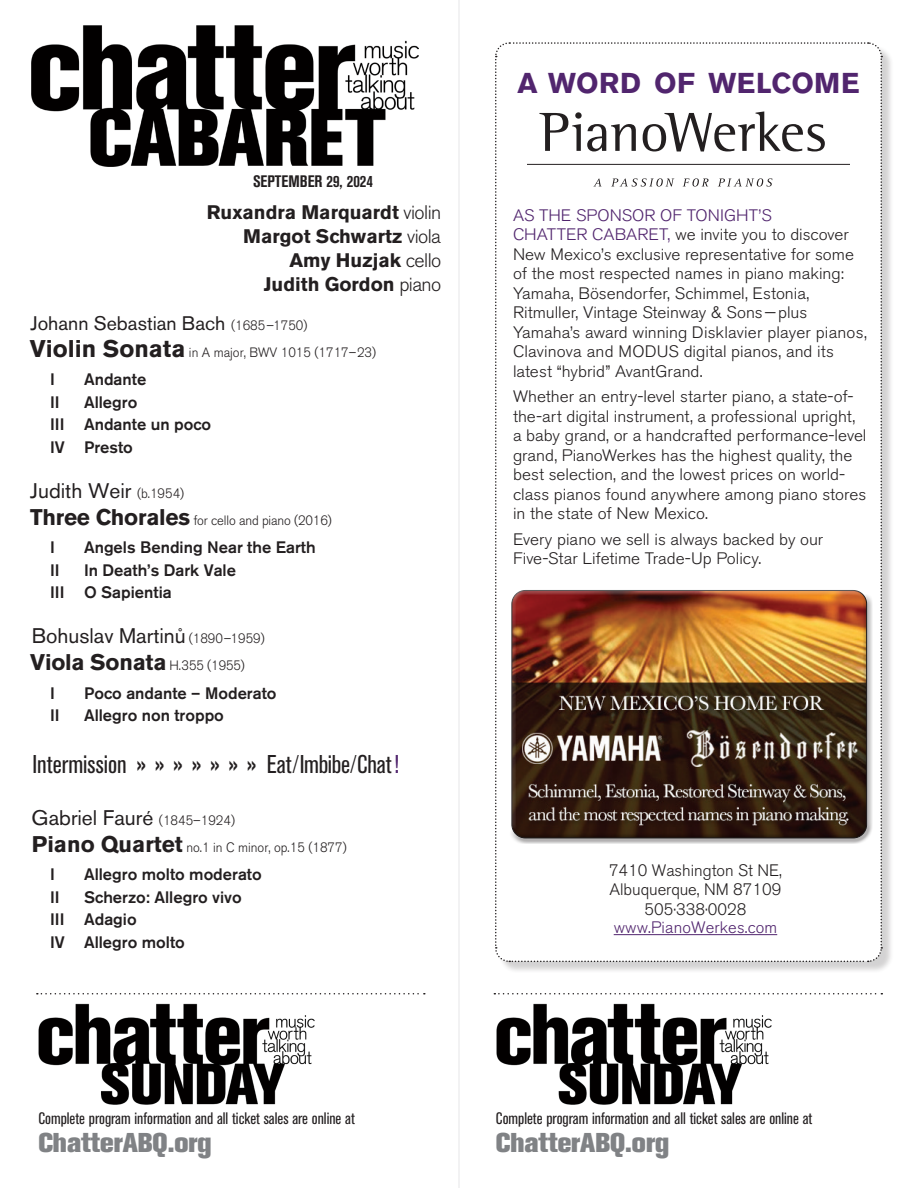
<style>
.page{position:relative;width:918px;height:1188px;background:#fff}
.page>*{position:absolute;margin:0;border:0;box-sizing:border-box;transform-origin:0 0}
.t1{font:700 28.5px "Akzidenz Grotesk BE";letter-spacing:.015em;color:#51256e}
.t2{font:800 27px "Akzidenz Grotesk BE";color:#808285}
.Movements{font:condensed 25.5px "Akzidenz Grotesk BE";letter-spacing:-.005em;color:#231f20}
.t3{font:700 22.5px "Akzidenz Grotesk BE";letter-spacing:-.01em;color:#231f20}
.t4{font:21px "Akzidenz Grotesk BE";color:#231f20}
.Players{font:700 19.5px "Akzidenz Grotesk BE";color:#231f20}
.t5{font:19.5px "Akzidenz Grotesk BE";color:#231f20}
.t6{font:300 16.5px/19.5px "Akzidenz Grotesk BE";color:#231f20;scale:1.04 1}
.Movements-2{font:500 16.5px "Akzidenz Grotesk BE";color:#231f20}
.t7{font:condensed 16.5px "Akzidenz Grotesk BE";color:#231f20}
.t8{font:300 16.5px/19.5px "Akzidenz Grotesk BE";color:#231f20}
.t9{font:300 16.5px "Akzidenz Grotesk BE";letter-spacing:.01em;color:#51256e}
.t10{font:700 condensed 16.5px "Akzidenz Grotesk BE";color:#231f20}
.t11{font:300 13.5px "Akzidenz Grotesk BE";color:#231f20;scale:.96 1}
.s1{font-weight:300}
.s2{font-weight:300;font-size:13.5px}
.s3{font-weight:700;font-size:24px}
.s4{font-weight:700;font-size:22.5px}
.s5{color:#51256e}
</style>
<div class="page">
<img style="left:32px;top:25px;width:387px;height:142px">
<hr style="left:459px;top:0;width:1px;height:1188px;background:#e6e7e9">
<svg style="left:324px;top:993px;width:101px;height:1px"></svg>
<img style="left:36px;top:993px;width:286px;height:112px">
<svg style="left:781px;top:993px;width:101px;height:1px"></svg>
<img style="left:493px;top:993px;width:286px;height:112px">
<div style="left:498px;top:45px;width:396px;height:929px;background:#231f20;opacity:.2"></div>
<svg style="left:495px;top:42px;width:388px;height:921px"></svg>
<hr style="left:528px;top:164px;width:321px;height:1px;background:#231f20">
<hr style="left:614px;top:934px;width:163px;height:1px;background:#51256e">
<p class="t10" style="left:253px;top:172px;width:121px">SEPTEMBER 29, 2024</p>
<p class="Players" style="left:207px;top:200px;width:236px">Ruxandra Marquardt <span class="s1">violin</span></p>
<p class="Players" style="left:243px;top:224px;width:199px">Margot Schwartz <span class="s1">viola</span></p>
<p class="Players" style="left:289px;top:248px;width:153px">Amy Huzjak <span class="s1">cello</span></p>
<p class="Players" style="left:264px;top:272px;width:179px">Judith Gordon <span class="s1">piano</span></p>
<p class="t5" style="left:30px;top:311px;width:279px">Johann Sebastian Bach <span class="s2">(1685–1750)</span></p>
<p class="t11" style="left:30px;top:344px;width:362px"><span class="s3">Violin Sonata</span> in A major, BWV 1015 (1717–23)</p>
<p class="Movements-2" style="left:50px;top:369px;width:6px">I</p>
<p class="Movements-2" style="left:84px;top:369px;width:64px">Andante</p>
<p class="Movements-2" style="left:50px;top:392px;width:11px">II</p>
<p class="Movements-2" style="left:84px;top:392px;width:55px">Allegro</p>
<p class="Movements-2" style="left:50px;top:414px;width:163px">III Andante un poco</p>
<p class="Movements-2" style="left:50px;top:437px;width:84px">IV Presto</p>
<p class="t4" style="left:30px;top:478px;width:156px">Judith Weir <span class="s2">(b.1954)</span></p>
<p class="t11" style="left:30px;top:512px;width:316px"><span class="s4">Three Chorales</span> for cello and piano (2016)</p>
<p class="Movements-2" style="left:50px;top:537px;width:6px">I</p>
<p class="Movements-2" style="left:84px;top:537px;width:233px">Angels Bending Near the Earth</p>
<p class="Movements-2" style="left:50px;top:560px;width:11px">II</p>
<p class="Movements-2" style="left:84px;top:560px;width:153px">In Death’s Dark Vale</p>
<p class="Movements-2" style="left:50px;top:582px;width:123px">III O Sapientia</p>
<p class="t4" style="left:32px;top:623px;width:235px">Bohuslav Martinu<span class="s1">˚</span> <span class="s2">(1890–1959)</span></p>
<p class="t3" style="left:30px;top:649px;width:216px">Viola Sonata <span class="s2">H.355 (1955)</span></p>
<p class="Movements-2" style="left:50px;top:683px;width:6px">I</p>
<p class="Movements-2" style="left:84px;top:683px;width:194px">Poco andante – Moderato</p>
<p class="Movements-2" style="left:50px;top:705px;width:11px">II</p>
<p class="Movements-2" style="left:84px;top:705px;width:141px">Allegro non troppo</p>
<p class="Movements" style="left:32px;top:750px;width:368px">Intermission » » » » » » » Eat<span class="s1">/</span>Imbibe<span class="s1">/</span>Chat<span class="s5">!</span></p>
<p class="t4" style="left:32px;top:805px;width:205px">Gabriel Fauré <span class="s2">(1845–1924)</span></p>
<p class="t11" style="left:32px;top:839px;width:329px"><span class="s4">Piano Quartet</span> no.1 in C minor, op.15 (1877)</p>
<p class="Movements-2" style="left:50px;top:864px;width:6px">I</p>
<p class="Movements-2" style="left:84px;top:864px;width:179px">Allegro molto moderato</p>
<p class="Movements-2" style="left:50px;top:887px;width:11px">II</p>
<p class="Movements-2" style="left:84px;top:887px;width:159px">Scherzo: Allegro vivo</p>
<p class="Movements-2" style="left:50px;top:909px;width:88px">III Adagio</p>
<p class="Movements-2" style="left:50px;top:932px;width:136px">IV Allegro molto</p>
<p class="t1" style="left:518px;top:67px;width:343px">A WORD OF WELCOME</p>
<p class="t6" style="left:513px;top:206px;width:342px"><span class="s5">AS THE SPONSOR OF TONIGHT’S<br>CHATTER CABARET,</span> we invite you to discover New Mexico’s exclusive representative for some of the most respected names in piano making:<br>Yamaha, Bösendorfer, Schimmel, Estonia, Ritmuller, Vintage Steinway &amp; Sons—plus Yamaha’s award winning Disklavier player pianos, Clavinova and MODUS digital pianos, and its latest “hybrid” AvantGrand.</p>
<p class="t6" style="left:513px;top:387px;width:341px">Whether an entry-level starter piano, a state-of&shy;the-art digital instrument, a professional upright, a baby grand, or a handcrafted performance-level grand, PianoWerkes has the highest quality, the best selection, and the lowest prices on world&shy;class pianos found anywhere among piano stores in the state of New Mexico.</p>
<p class="t6" style="left:513px;top:530px;width:300px">Every piano we sell is always backed by our</p>
<p class="t6" style="left:513px;top:549px;width:240px">Five-Star Lifetime Trade-Up Policy.</p>
<p class="t8" style="left:609px;top:861px;width:174px">7410 Washington St NE,<br>Albuquerque, NM 87109</p>
<p class="t8" style="left:645px;top:900px;width:103px">505·338·0028</p>
<p class="t9" style="left:614px;top:918px;width:165px">www.PianoWerkes.com</p>
<p class="t7" style="left:38px;top:1109px;width:318px">Complete program information and all ticket sales are online at</p>
<p class="t2" style="left:38px;top:1127px;width:175px">ChatterABQ.org</p>
<p class="t7" style="left:496px;top:1109px;width:318px">Complete program information and all ticket sales are online at</p>
<p class="t2" style="left:496px;top:1127px;width:175px">ChatterABQ.org</p>
</div>
